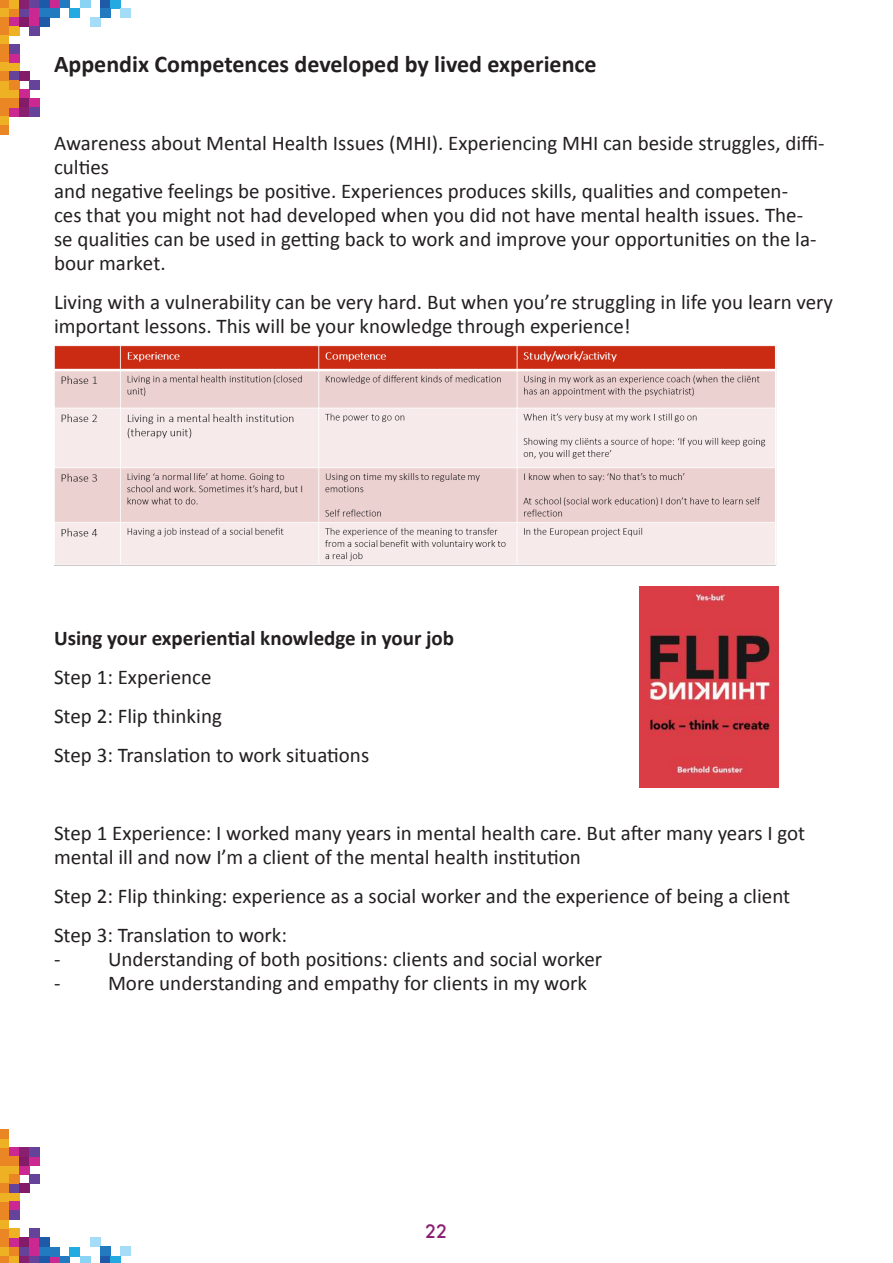
<style>
.page{position:relative;width:893px;height:1263px;background:#fff}
.page>*{position:absolute;margin:0;border:0;box-sizing:border-box;transform-origin:0 0}
.t1{font:700 24px "Calibri";color:#231f20}
.t2{font:21px/24px "Calibri";color:#231f20}
.t3{font:700 21px "Calibri";color:#231f20}
.t4{font:500 18px "Station";color:#891f71}
</style>
<div class="page">
<div style="left:50px;top:0;width:10px;height:8px;background:#cb2991"></div>
<div style="left:50px;top:8px;width:10px;height:9px;background:#227bc0"></div>
<div style="left:100px;top:0;width:11px;height:8px;background:#1f5aa9"></div>
<div style="left:60px;top:0;width:10px;height:8px;background:#227bc0"></div>
<div style="left:111px;top:0;width:10px;height:8px;background:#24aae1"></div>
<div style="left:70px;top:8px;width:10px;height:9px;background:#22abe2"></div>
<div style="left:80px;top:0;width:10px;height:8px;background:#89d3f4"></div>
<div style="left:90px;top:17px;width:10px;height:9px;background:#a5dcf7"></div>
<div style="left:100px;top:8px;width:11px;height:9px;background:#227bc0"></div>
<div style="left:9px;top:8px;width:10px;height:9px;background:#ea8623"></div>
<div style="left:9px;top:0;width:10px;height:8px;background:#efb124"></div>
<div style="left:9px;top:17px;width:10px;height:9px;background:#cb2991"></div>
<div style="left:9px;top:62px;width:10px;height:10px;background:#efb124"></div>
<div style="left:9px;top:53px;width:10px;height:9px;background:#cb2991"></div>
<div style="left:9px;top:90px;width:10px;height:9px;background:#efb124"></div>
<div style="left:9px;top:72px;width:10px;height:9px;background:#65439a"></div>
<div style="left:9px;top:81px;width:10px;height:9px;background:#ea8623"></div>
<div style="left:9px;top:26px;width:10px;height:9px;background:#efb124"></div>
<div style="left:9px;top:44px;width:10px;height:9px;background:#65439a"></div>
<div style="left:9px;top:108px;width:10px;height:9px;background:#cb2991"></div>
<div style="left:9px;top:99px;width:10px;height:9px;background:#ea8623"></div>
<div style="left:0;top:0;width:9px;height:8px;background:#ea8623"></div>
<div style="left:0;top:8px;width:9px;height:9px;background:#efb124"></div>
<div style="left:0;top:17px;width:9px;height:9px;background:#ea8623"></div>
<div style="left:0;top:26px;width:9px;height:9px;background:#ea8623"></div>
<div style="left:0;top:35px;width:9px;height:9px;background:#efb124"></div>
<div style="left:0;top:44px;width:9px;height:9px;background:#ea8623"></div>
<div style="left:0;top:81px;width:9px;height:9px;background:#efb124"></div>
<div style="left:0;top:53px;width:9px;height:9px;background:#ea8623"></div>
<div style="left:0;top:62px;width:9px;height:10px;background:#efb124"></div>
<div style="left:0;top:72px;width:9px;height:9px;background:#ea8623"></div>
<div style="left:0;top:90px;width:9px;height:9px;background:#efb124"></div>
<div style="left:0;top:99px;width:9px;height:9px;background:#ea8623"></div>
<div style="left:0;top:108px;width:9px;height:9px;background:#ea8623"></div>
<div style="left:0;top:117px;width:9px;height:9px;background:#efb124"></div>
<div style="left:0;top:126px;width:9px;height:9px;background:#ea8623"></div>
<div style="left:19px;top:8px;width:10px;height:9px;background:#65439a"></div>
<div style="left:19px;top:0;width:10px;height:8px;background:#891f71"></div>
<div style="left:19px;top:17px;width:10px;height:9px;background:#831b68"></div>
<div style="left:19px;top:72px;width:10px;height:9px;background:#831b68"></div>
<div style="left:19px;top:90px;width:10px;height:9px;background:#cb2991"></div>
<div style="left:19px;top:99px;width:10px;height:9px;background:#831b68"></div>
<div style="left:19px;top:108px;width:10px;height:9px;background:#891f71"></div>
<div style="left:29px;top:17px;width:10px;height:9px;background:#cb2991"></div>
<div style="left:29px;top:0;width:10px;height:8px;background:#65439a"></div>
<div style="left:29px;top:8px;width:10px;height:9px;background:#cb2991"></div>
<div style="left:29px;top:26px;width:10px;height:9px;background:#65439a"></div>
<div style="left:29px;top:99px;width:10px;height:9px;background:#cb2991"></div>
<div style="left:29px;top:81px;width:10px;height:9px;background:#65439a"></div>
<div style="left:29px;top:108px;width:10px;height:9px;background:#65439a"></div>
<div style="left:39px;top:0;width:11px;height:8px;background:#1b5aa9"></div>
<div style="left:39px;top:8px;width:11px;height:9px;background:#227bc0"></div>
<div style="left:39px;top:17px;width:11px;height:9px;background:#1f5aa9"></div>
<div style="left:121px;top:8px;width:10px;height:9px;background:#a5dcf7"></div>
<div style="left:50px;top:1256px;width:10px;height:7px;background:#cb2991"></div>
<div style="left:50px;top:1247px;width:10px;height:9px;background:#227bc0"></div>
<div style="left:100px;top:1256px;width:11px;height:7px;background:#1f5aa9"></div>
<div style="left:60px;top:1256px;width:10px;height:7px;background:#227bc0"></div>
<div style="left:111px;top:1256px;width:10px;height:7px;background:#24aae1"></div>
<div style="left:70px;top:1247px;width:10px;height:9px;background:#22abe2"></div>
<div style="left:80px;top:1256px;width:10px;height:7px;background:#89d3f4"></div>
<div style="left:90px;top:1238px;width:10px;height:9px;background:#a5dcf7"></div>
<div style="left:100px;top:1247px;width:11px;height:9px;background:#227bc0"></div>
<div style="left:9px;top:1247px;width:10px;height:9px;background:#ea8623"></div>
<div style="left:9px;top:1256px;width:10px;height:7px;background:#efb124"></div>
<div style="left:9px;top:1238px;width:10px;height:9px;background:#cb2991"></div>
<div style="left:9px;top:1192px;width:10px;height:9px;background:#efb124"></div>
<div style="left:9px;top:1201px;width:10px;height:9px;background:#cb2991"></div>
<div style="left:9px;top:1165px;width:10px;height:9px;background:#efb124"></div>
<div style="left:9px;top:1183px;width:10px;height:9px;background:#65439a"></div>
<div style="left:9px;top:1174px;width:10px;height:9px;background:#ea8623"></div>
<div style="left:9px;top:1229px;width:10px;height:9px;background:#efb124"></div>
<div style="left:9px;top:1210px;width:10px;height:10px;background:#65439a"></div>
<div style="left:9px;top:1147px;width:10px;height:9px;background:#cb2991"></div>
<div style="left:9px;top:1156px;width:10px;height:9px;background:#ea8623"></div>
<div style="left:0;top:1256px;width:9px;height:7px;background:#ea8623"></div>
<div style="left:0;top:1247px;width:9px;height:9px;background:#efb124"></div>
<div style="left:0;top:1238px;width:9px;height:9px;background:#ea8623"></div>
<div style="left:0;top:1229px;width:9px;height:9px;background:#ea8623"></div>
<div style="left:0;top:1220px;width:9px;height:9px;background:#efb124"></div>
<div style="left:0;top:1210px;width:9px;height:10px;background:#ea8623"></div>
<div style="left:0;top:1174px;width:9px;height:9px;background:#efb124"></div>
<div style="left:0;top:1201px;width:9px;height:9px;background:#ea8623"></div>
<div style="left:0;top:1192px;width:9px;height:9px;background:#efb124"></div>
<div style="left:0;top:1183px;width:9px;height:9px;background:#ea8623"></div>
<div style="left:0;top:1165px;width:9px;height:9px;background:#efb124"></div>
<div style="left:0;top:1156px;width:9px;height:9px;background:#ea8623"></div>
<div style="left:0;top:1147px;width:9px;height:9px;background:#ea8623"></div>
<div style="left:0;top:1138px;width:9px;height:9px;background:#efb124"></div>
<div style="left:0;top:1129px;width:9px;height:9px;background:#ea8623"></div>
<div style="left:19px;top:1247px;width:10px;height:9px;background:#65439a"></div>
<div style="left:19px;top:1256px;width:10px;height:7px;background:#891f71"></div>
<div style="left:19px;top:1238px;width:10px;height:9px;background:#831b68"></div>
<div style="left:19px;top:1183px;width:10px;height:9px;background:#831b68"></div>
<div style="left:19px;top:1165px;width:10px;height:9px;background:#cb2991"></div>
<div style="left:19px;top:1156px;width:10px;height:9px;background:#831b68"></div>
<div style="left:19px;top:1147px;width:10px;height:9px;background:#891f71"></div>
<div style="left:29px;top:1238px;width:10px;height:9px;background:#cb2991"></div>
<div style="left:29px;top:1256px;width:10px;height:7px;background:#65439a"></div>
<div style="left:29px;top:1247px;width:10px;height:9px;background:#cb2991"></div>
<div style="left:29px;top:1229px;width:10px;height:9px;background:#65439a"></div>
<div style="left:29px;top:1156px;width:10px;height:9px;background:#cb2991"></div>
<div style="left:29px;top:1174px;width:10px;height:9px;background:#65439a"></div>
<div style="left:29px;top:1147px;width:10px;height:9px;background:#65439a"></div>
<div style="left:39px;top:1256px;width:11px;height:7px;background:#1b5aa9"></div>
<div style="left:39px;top:1247px;width:11px;height:9px;background:#227bc0"></div>
<div style="left:39px;top:1238px;width:11px;height:9px;background:#1f5aa9"></div>
<div style="left:121px;top:1247px;width:10px;height:9px;background:#a5dcf7"></div>
<img style="left:54px;top:345px;width:722px;height:221px">
<img style="left:640px;top:587px;width:138px;height:200px">
<p class="t1" style="left:54px;top:49px;width:544px">Appendix Competences developed by lived experience</p>
<p class="t2" style="left:54px;top:131px;width:772px">Awareness about Mental Health Issues (MHI). Experiencing MHI can beside struggles, diffi&shy;culties<br>and negative feelings be positive. Experiences produces skills, qualities and competen-<br>ces that you might not had developed when you did not have mental health issues. The&shy;se qualities can be used in getting back to work and improve your opportunities on the la&shy;bour market.</p>
<p class="t2" style="left:54px;top:290px;width:781px">Living with a vulnerability can be very hard. But when you’re struggling in life you learn very important lessons. This will be your knowledge through experience!</p>
<p class="t3" style="left:54px;top:625px;width:402px">Using your experiential knowledge in your job</p>
<p class="t2" style="left:54px;top:658px;width:317px;line-height:39px">Step 1: Experience<br>Step 2: Flip thinking<br>Step 3: Translation to work situations</p>
<p class="t2" style="left:54px;top:821px;width:753px">Step 1 Experience: I worked many years in mental health care. But after many years I got mental ill and now I’m a client of the mental health institution</p>
<p class="t2" style="left:54px;top:877px;width:738px;line-height:39px">Step 2: Flip thinking: experience as a social worker and the experience of being a client<br>Step 3: Translation to work:</p>
<p class="t2" style="left:54px;top:947px;width:550px">- Understanding of both positions: clients and social worker</p>
<p class="t2" style="left:54px;top:971px;width:534px">- More understanding and empathy for clients in my work</p>
<p class="t4" style="left:425px;top:1218px;width:24px">22</p>
</div>
